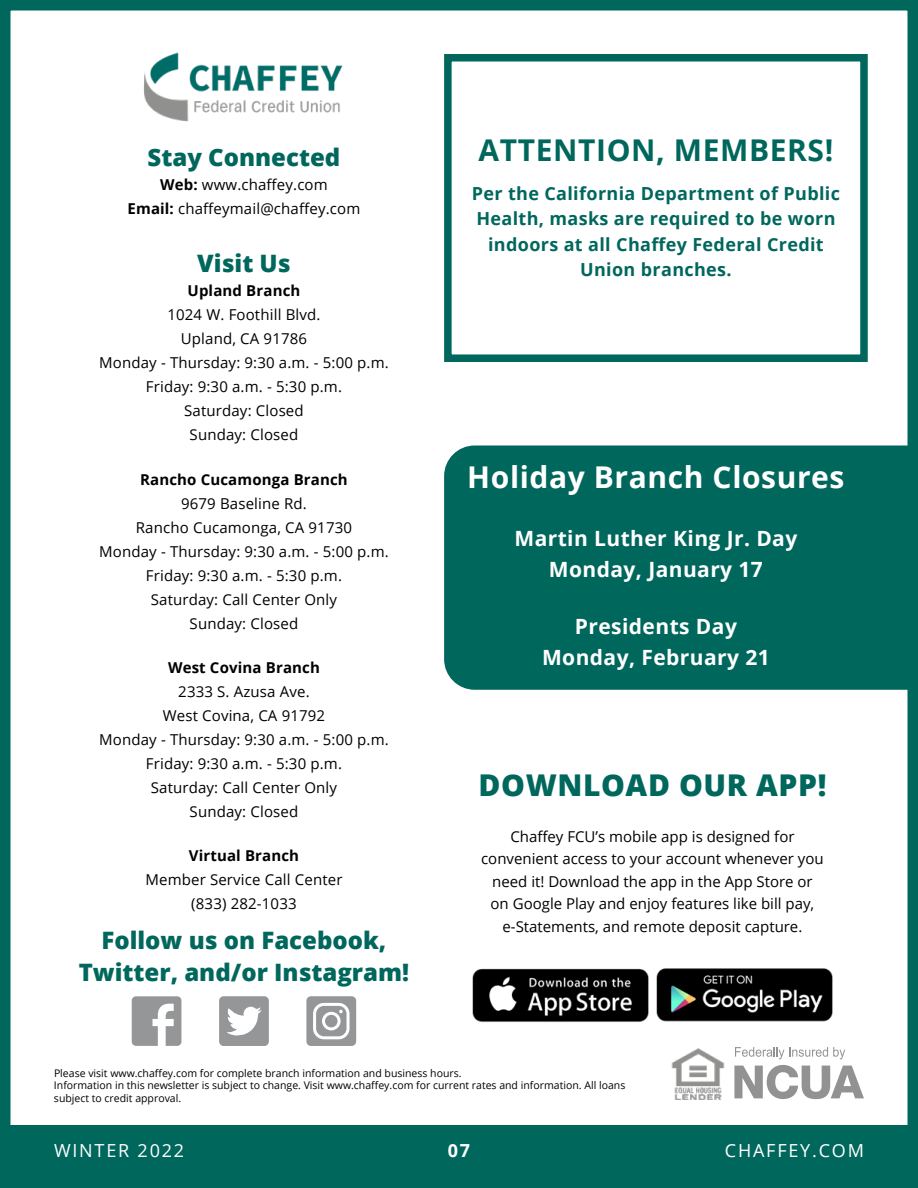
<style>
.page{position:relative;width:918px;height:1188px;background:#fff}
.page>*{position:absolute;margin:0;border:0;box-sizing:border-box;transform-origin:0 0}
.t1{font:700 30px "Open Sans";letter-spacing:.02em;color:#fff}
.t2{font:700 30px "Open Sans";letter-spacing:.02em;color:#00675d}
.t3{font:800 30px "Open Sans";letter-spacing:.02em;color:#00675d}
.t4{font:800 24px/31.5px "Open Sans";color:#00675d;text-align:center}
.t5{font:700 21px/30.8px "Open Sans";letter-spacing:.02em;color:#fff;text-align:center}
.t6{font:700 18px/25.5px "Open Sans";letter-spacing:.02em;color:#00675d;text-align:center}
.t7{font:18px "Open Sans";letter-spacing:.1em;color:#fff}
.t8{font:700 18px "Open Sans";color:#fff}
.t9{font:15px/24px "Open Sans";letter-spacing:.01em;color:#000;text-align:center}
.t10{font:700 15px "Open Sans";letter-spacing:.01em;color:#000}
.t11{font:10.5px/12.6px "Open Sans";color:#000}
.s1{font-weight:700}
</style>
<div class="page">
<div style="left:0;top:1125px;width:918px;height:63px;background:#00675d"></div>
<div style="left:444px;top:446px;width:463px;height:244px;background:#00675d"></div>
<div style="left:0;top:0;width:918px;height:1188px;border:10px solid #00675d"></div>
<div style="left:444px;top:54px;width:424px;height:308px;border:8px solid #00675d"></div>
<img style="left:144px;top:52px;width:199px;height:70px">
<img style="left:472px;top:968px;width:176px;height:55px">
<img style="left:648px;top:968px;width:185px;height:54px">
<svg style="left:132px;top:996px;width:49px;height:50px"></svg>
<svg style="left:219px;top:996px;width:50px;height:50px"></svg>
<svg style="left:306px;top:996px;width:50px;height:50px"></svg>
<img style="left:671px;top:1048px;width:53px;height:51px">
<svg style="left:734px;top:1047px;width:130px;height:52px"></svg>
<h2 class="t4" style="left:148px;top:140px;width:194px">Stay Connected</h2>
<p class="t9" style="left:128px;top:172px;width:234px"><span class="s1">Web:</span> www.chaffey.com<br><span class="s1">Email:</span> chaffeymail@chaffey.com</p>
<h2 class="t4" style="left:197px;top:247px;width:95px">Visit Us</h2>
<p class="t10" style="left:188px;top:280px;width:114px">Upland Branch</p>
<p class="t9" style="left:99px;top:303px;width:291px">1024 W. Foothill Blvd.<br>Upland, CA 91786<br>Monday - Thursday: 9:30 a.m. - 5:00 p.m.<br>Friday: 9:30 a.m. - 5:30 p.m.<br>Saturday: Closed<br>Sunday: Closed</p>
<p class="t10" style="left:140px;top:469px;width:209px">Rancho Cucamonga Branch</p>
<p class="t9" style="left:99px;top:491px;width:291px">9679 Baseline Rd.<br>Rancho Cucamonga, CA 91730<br>Monday - Thursday: 9:30 a.m. - 5:00 p.m.<br>Friday: 9:30 a.m. - 5:30 p.m.<br>Saturday: Call Center Only<br>Sunday: Closed</p>
<p class="t10" style="left:168px;top:657px;width:153px">West Covina Branch</p>
<p class="t9" style="left:99px;top:679px;width:291px">2333 S. Azusa Ave.<br>West Covina, CA 91792<br>Monday - Thursday: 9:30 a.m. - 5:00 p.m.<br>Friday: 9:30 a.m. - 5:30 p.m.<br>Saturday: Call Center Only<br>Sunday: Closed</p>
<p class="t10" style="left:189px;top:845px;width:112px">Virtual Branch</p>
<p class="t9" style="left:145px;top:867px;width:199px">Member Service Call Center (833) 282-1033</p>
<h2 class="t4" style="left:79px;top:924px;width:332px">Follow us on Facebook,<br>Twitter, and/or Instagram!</h2>
<h1 class="t2" style="left:479px;top:129px;width:356px">ATTENTION, MEMBERS!</h1>
<p class="t6" style="left:472px;top:180px;width:370px">Per the California Department of Public<br>Health, masks are required to be worn indoors at all Chaffey Federal Credit<br>Union branches.</p>
<h1 class="t1" style="left:467px;top:456px;width:379px">Holiday Branch Closures</h1>
<h3 class="t5" style="left:515px;top:522px;width:284px">Martin Luther King Jr. Day<br>Monday, January 17</h3>
<h3 class="t5" style="left:542px;top:611px;width:229px">Presidents Day<br>Monday, February 21</h3>
<h1 class="t3" style="left:479px;top:763px;width:349px">DOWNLOAD OUR APP!</h1>
<p class="t9" style="left:481px;top:825px;width:344px;line-height:22.5px">Chaffey FCU’s mobile app is designed for convenient access to your account whenever you need it! Download the app in the App Store or<br>on Google Play and enjoy features like bill pay, e-Statements, and remote deposit capture.</p>
<p class="t11" style="left:54px;top:1066px;width:573px">Please visit www.chaffey.com for complete branch information and business hours.<br>Information in this newsletter is subject to change. Visit www.chaffey.com for current rates and information. All loans subject to credit approval.</p>
<p class="t7" style="left:54px;top:1138px;width:132px">WINTER 2022</p>
<p class="t8" style="left:448px;top:1138px;width:24px">07</p>
<p class="t7" style="left:725px;top:1138px;width:141px">CHAFFEY.COM</p>
</div>
